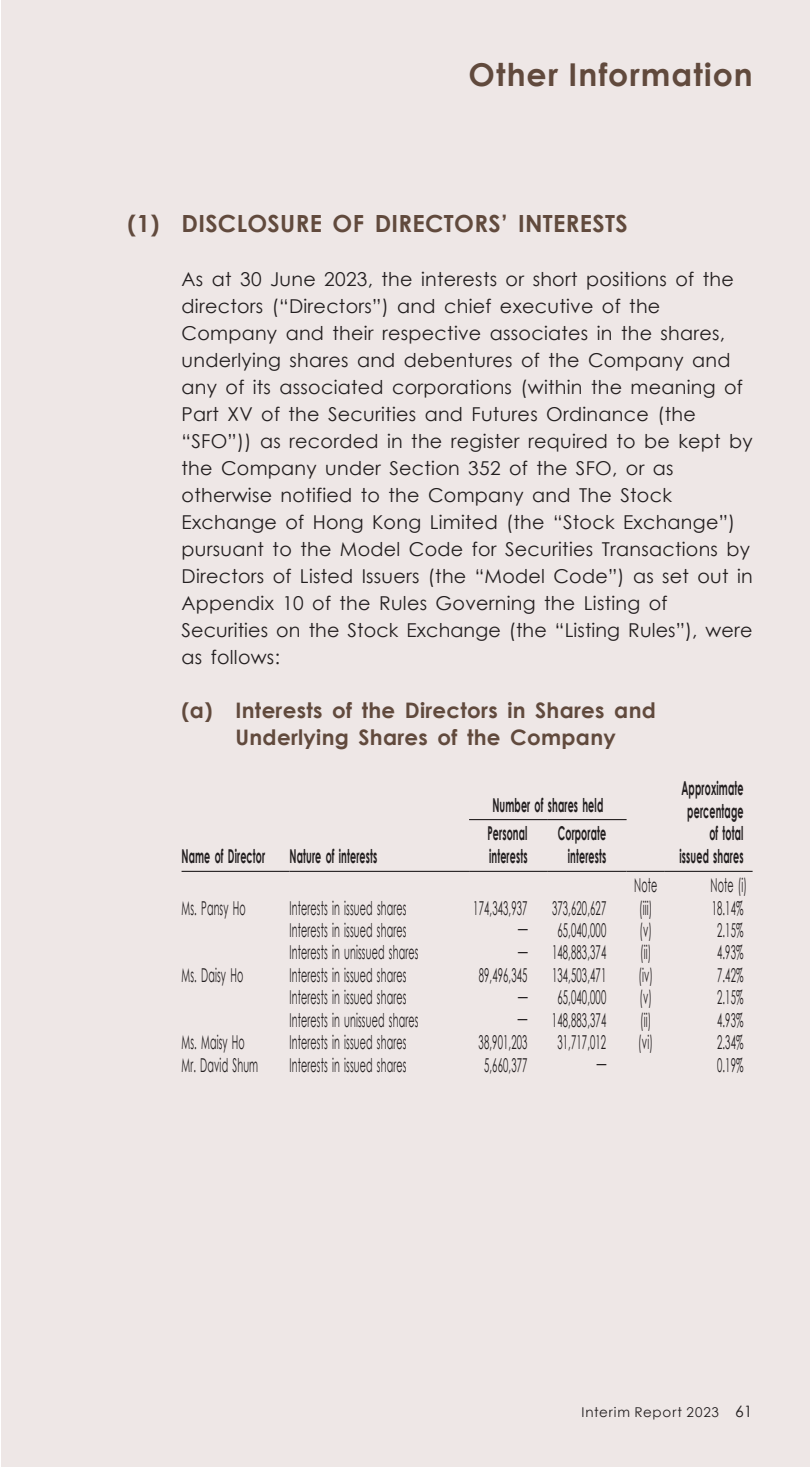
<style>
.page{position:relative;width:810px;height:1467px;background:#fff}
.page>*{position:absolute;margin:0;border:0;box-sizing:border-box;transform-origin:0 0}
.t1{font:700 31.5px "Century Gothic";letter-spacing:.035em;color:#614a3d}
.t2{font:700 23.62px "Century Gothic";letter-spacing:.015em;color:#614a3d}
.t3{font:700 21.38px/27px "Century Gothic";letter-spacing:.015em;color:#614a3d}
.t4{font:19.12px/27px "Century Gothic";letter-spacing:.015em;color:#231f20}
.t5{font:19.12px "Century Gothic";letter-spacing:.015em;color:#231f20;scale:.5 1}
.t6{font:700 19.12px/22.5px "Century Gothic";letter-spacing:.015em;color:#231f20;text-align:right;scale:.5 1}
.t7{font:13.5px "Century Gothic";letter-spacing:.065em;color:#231f20}
.s1{font-size:15.75px}
</style>
<div class="page">
<div style="left:2px;top:0;width:808px;height:1467px;background:#eee7e6"></div>
<hr style="left:469px;top:819px;width:79px;height:1px;background:#231f20">
<hr style="left:548px;top:819px;width:79px;height:1px;background:#231f20">
<hr style="left:182px;top:871px;width:108px;height:1px;background:#231f20">
<hr style="left:290px;top:871px;width:179px;height:1px;background:#231f20">
<hr style="left:469px;top:871px;width:79px;height:1px;background:#231f20">
<hr style="left:548px;top:871px;width:79px;height:1px;background:#231f20">
<hr style="left:627px;top:871px;width:38px;height:1px;background:#231f20">
<hr style="left:665px;top:871px;width:88px;height:1px;background:#231f20">
<h1 class="t1" style="left:469px;top:50px;width:286px">Other Information</h1>
<p class="t2" style="left:128px;top:205px;width:502px">(1) DISCLOSURE OF DIRECTORS’ INTERESTS</p>
<p class="t4" style="left:182px;top:265px;width:573px">As at 30 June 2023, the interests or short positions of the directors (“Directors”) and chief executive of the Company and their respective associates in the shares, underlying shares and debentures of the Company and any of its associated corporations (within the meaning of Part XV of the Securities and Futures Ordinance (the “SFO”)) as recorded in the register required to be kept by the Company under Section 352 of the SFO, or as otherwise notified to the Company and The Stock Exchange of Hong Kong Limited (the “Stock Exchange”) pursuant to the Model Code for Securities Transactions by Directors of Listed Issuers (the “Model Code”) as set out in Appendix 10 of the Rules Governing the Listing of Securities on the Stock Exchange (the “Listing Rules”), were as follows:</p>
<p class="t3" style="left:236px;top:695px;width:422px;text-indent:-54px">(a) Interests of the Directors in Shares and<br>Underlying Shares of the Company</p>
<p class="t6" style="left:681px;top:776px;width:126px">Approximate percentage of total</p>
<p class="t6" style="left:492px;top:793px;width:223px">Number of shares held</p>
<p class="t6" style="left:487px;top:821px;width:82px;text-align:left">Personal interests</p>
<p class="t6" style="left:558px;top:821px;width:99px;text-align:center">Corporate interests</p>
<p class="t6" style="left:182px;top:844px;width:169px">Name of Director</p>
<p class="t6" style="left:290px;top:844px;width:177px">Nature of interests</p>
<p class="t6" style="left:679px;top:844px;width:130px">issued shares</p>
<p class="t5" style="left:634px;top:872px;width:48px">Note</p>
<p class="t5" style="left:710px;top:872px;width:75px">Note (i)</p>
<p class="t5" style="left:182px;top:894px;width:130px">Ms. Pansy Ho</p>
<p class="t5" style="left:290px;top:894px;width:235px">Interests in issued shares</p>
<p class="t5" style="left:473px;top:894px;width:110px">174,343,937</p>
<p class="t5" style="left:552px;top:894px;width:110px">373,620,627</p>
<p class="t5" style="left:639px;top:894px;width:28px">(iii)</p>
<p class="t5" style="left:712px;top:894px;width:65px">18.14%</p>
<p class="t5" style="left:290px;top:917px;width:235px">Interests in issued shares</p>
<p class="t5" style="left:518px;top:917px;width:178px">— 65,040,000</p>
<p class="t5" style="left:639px;top:917px;width:27px">(v)</p>
<p class="t5" style="left:717px;top:917px;width:54px">2.15%</p>
<p class="t5" style="left:290px;top:939px;width:259px">Interests in unissued shares</p>
<p class="t5" style="left:518px;top:939px;width:178px">— 148,883,374</p>
<p class="t5" style="left:640px;top:939px;width:24px">(ii)</p>
<p class="t5" style="left:717px;top:939px;width:54px">4.93%</p>
<p class="t5" style="left:182px;top:962px;width:125px">Ms. Daisy Ho</p>
<p class="t5" style="left:290px;top:962px;width:235px">Interests in issued shares</p>
<p class="t5" style="left:479px;top:962px;width:99px">89,496,345</p>
<p class="t5" style="left:552px;top:962px;width:110px">134,503,471</p>
<p class="t5" style="left:638px;top:962px;width:31px">(iv)</p>
<p class="t5" style="left:717px;top:962px;width:54px">7.42%</p>
<p class="t5" style="left:290px;top:984px;width:235px">Interests in issued shares</p>
<p class="t5" style="left:518px;top:984px;width:178px">— 65,040,000</p>
<p class="t5" style="left:639px;top:984px;width:27px">(v)</p>
<p class="t5" style="left:717px;top:984px;width:54px">2.15%</p>
<p class="t5" style="left:290px;top:1007px;width:259px">Interests in unissued shares</p>
<p class="t5" style="left:518px;top:1007px;width:178px">— 148,883,374</p>
<p class="t5" style="left:640px;top:1007px;width:24px">(ii)</p>
<p class="t5" style="left:717px;top:1007px;width:54px">4.93%</p>
<p class="t5" style="left:181px;top:1029px;width:128px">Ms. Maisy Ho</p>
<p class="t5" style="left:289px;top:1029px;width:235px">Interests in issued shares</p>
<p class="t5" style="left:479px;top:1029px;width:99px">38,901,203</p>
<p class="t5" style="left:557px;top:1029px;width:99px">31,717,012</p>
<p class="t5" style="left:638px;top:1029px;width:31px">(vi)</p>
<p class="t5" style="left:717px;top:1029px;width:54px">2.34%</p>
<p class="t5" style="left:181px;top:1052px;width:155px">Mr. David Shum</p>
<p class="t5" style="left:289px;top:1052px;width:235px">Interests in issued shares</p>
<p class="t5" style="left:484px;top:1052px;width:88px">5,660,377</p>
<p class="t5" style="left:597px;top:1050px;width:21px">—</p>
<p class="t5" style="left:717px;top:1052px;width:54px">0.19%</p>
<p class="t7" style="left:581px;top:1403px;width:173px">Interim Report 2023 <span class="s1">61</span></p>
</div>
